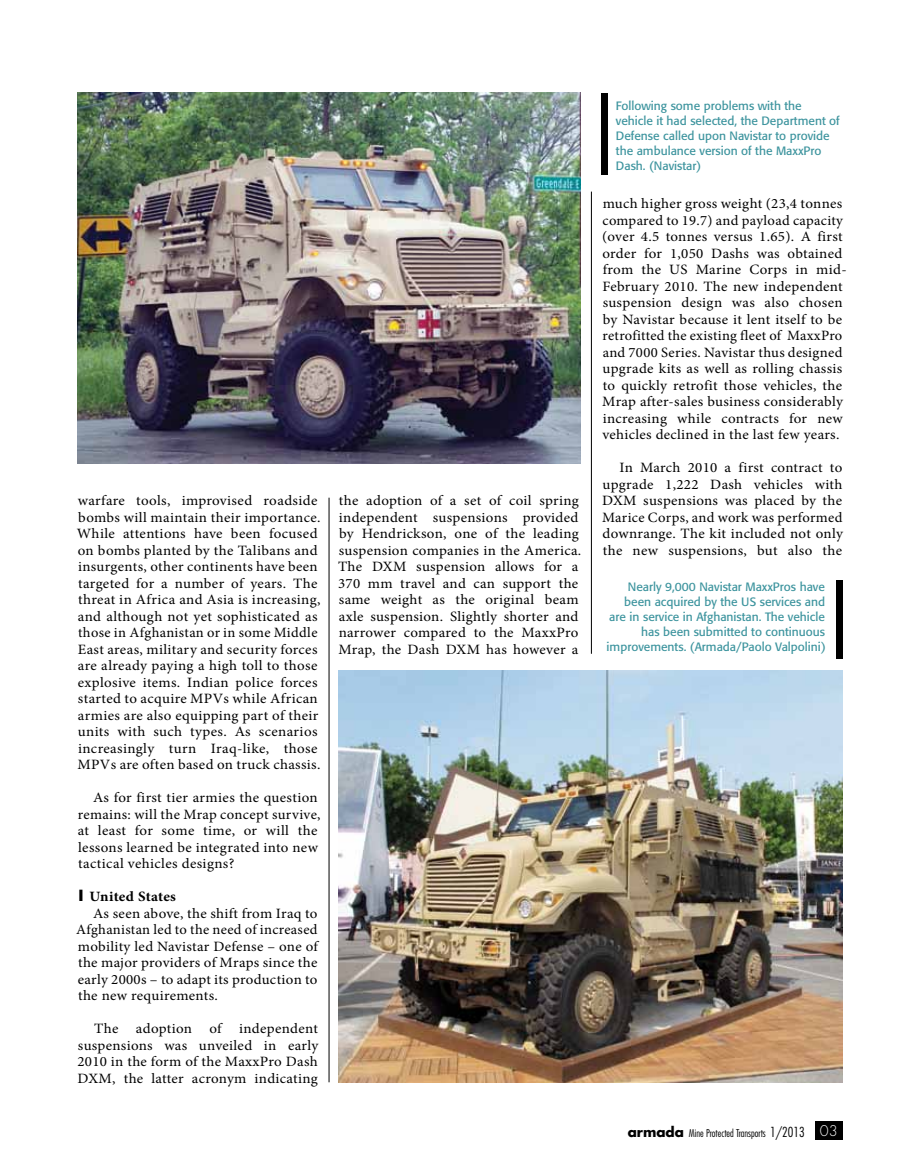
<style>
.page{position:relative;width:919px;height:1174px;background:#fff}
.page>*{position:absolute;margin:0;border:0;box-sizing:border-box;transform-origin:0 0}
.t1{font:14.25px/16.5px "Minion Pro";letter-spacing:.02em;color:#000;scale:1.05 1}
.t2{font:14.25px "Minion Pro";letter-spacing:.02em;color:#000}
.t3{font:700 14.25px "Minion Pro";letter-spacing:.015em;color:#000;scale:1.05 1}
.t4{font:12px/15px "Formata";color:#3d949e}
.t5{font:300 condensed 10.5px "Futura";color:#000}
.s1{font-family:"Futura";font-size:15px}
.s2{font-weight:700;font-stretch:normal;font-size:13.5px}
.s3{font-size:13.5px}
.s4{font-stretch:normal;font-size:14.4px;color:#fff}
</style>
<div class="page">
<div style="left:815px;top:1122px;width:27px;height:18px;background:#000"></div>
<img style="left:78px;top:93px;width:502px;height:370px">
<hr style="left:329px;top:497px;width:1px;height:585px;background:#000">
<hr style="left:591px;top:192px;width:1px;height:462px;background:#000">
<div style="left:600px;top:93px;width:7px;height:82px;background:#000"></div>
<img style="left:339px;top:670px;width:503px;height:413px">
<div style="left:836px;top:579px;width:7px;height:79px;background:#000"></div>
<p class="t1" style="left:77px;top:492px;width:233px">warfare tools, improvised roadside bombs will maintain their importance.<br>While attentions have been focused on bombs planted by the Talibans and insurgents, other continents have been targeted for a number of years. The threat in Africa and Asia is increasing, and although not yet sophisticated as those in Afghanistan or in some Middle East areas, military and security forces are already paying a high toll to those explosive items. Indian police forces started to acquire MPVs while African armies are also equipping part of their units with such types. As scenarios increasingly turn Iraq-like, those MPVs are often based on truck chassis.</p>
<p class="t1" style="left:78px;top:789px;width:233px;text-indent:15px">As for first tier armies the question remains: will the Mrap concept survive, at least for some time, or will the lessons learned be integrated into new tactical vehicles designs?</p>
<p class="t3" style="left:78px;top:886px;width:94px"><span class="s1">I</span> United States</p>
<p class="t1" style="left:93px;top:905px;width:215px">As seen above, the shift from Iraq to</p>
<p class="t2" style="left:76px;top:920px;width:243px">Afghanistan led to the need of increased</p>
<p class="t1" style="left:78px;top:938px;width:230px">mobility led Navistar Defense – one of</p>
<p class="t1" style="left:78px;top:954px;width:229px">the major providers of Mraps since the</p>
<p class="t1" style="left:78px;top:971px;width:230px">early 2000s – to adapt its production to</p>
<p class="t1" style="left:78px;top:987px;width:135px">the new requirements.</p>
<p class="t1" style="left:77px;top:1020px;width:231px;text-align:justify;text-indent:17px">The adoption of independent suspensions was unveiled in early 2010 in the form of the MaxxPro Dash DXM, the latter acronym indicating</p>
<p class="t1" style="left:338px;top:492px;width:233px">the adoption of a set of coil spring independent suspensions provided by Hendrickson, one of the leading suspension companies in the America.<br>The DXM suspension allows for a 370 mm travel and can support the same weight as the original beam axle suspension. Slightly shorter and narrower compared to the MaxxPro Mrap, the Dash DXM has however a</p>
<p class="t4" style="left:615px;top:99px;width:225px">Following some problems with the vehicle it had selected, the Department of Defense called upon Navistar to provide the ambulance version of the MaxxPro Dash. (Navistar)</p>
<p class="t1" style="left:602px;top:195px;width:234px">much higher gross weight (23,4 tonnes compared to 19.7) and payload capacity (over 4.5 tonnes versus 1.65). A first order for 1,050 Dashs was obtained from the US Marine Corps in mid-February 2010. The new independent suspension design was also chosen by Navistar because it lent itself to be retrofitted the existing fleet of MaxxPro and 7000 Series. Navistar thus designed upgrade kits as well as rolling chassis to quickly retrofit those vehicles, the Mrap after-sales business considerably increasing while contracts for new vehicles declined in the last few years.</p>
<p class="t1" style="left:602px;top:459px;width:231px;text-align:justify;text-indent:17px">In March 2010 a first contract to upgrade 1,222 Dash vehicles with DXM suspensions was placed by the Marice Corps, and work was performed downrange. The kit included not only the new suspensions, but also the</p>
<p class="t4" style="left:606px;top:579px;width:220px;text-align:right">Nearly 9,000 Navistar MaxxPros have been acquired by the US services and are in service in Afghanistan. The vehicle has been submitted to continuous improvements. (Armada/Paolo Valpolini)</p>
<p class="t5" style="left:627px;top:1126px;width:211px"><span class="s2">armada</span> Mine Protected Transports <span class="s3">1/2013</span> <span class="s4">03</span></p>
</div>
